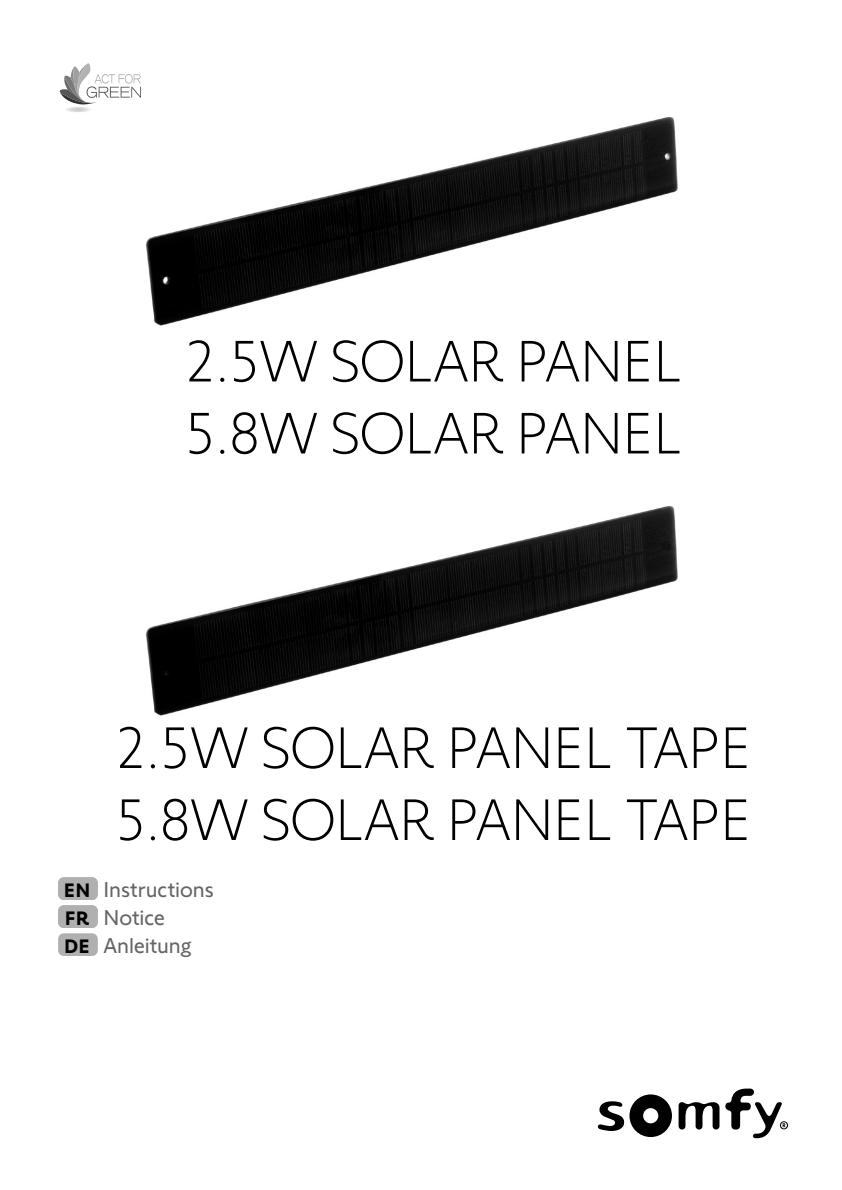
<style>
.page{position:relative;width:842px;height:1190px;background:#fff}
.page>*{position:absolute;margin:0;border:0;box-sizing:border-box;transform-origin:0 0}
.t1{font:300 60px/72px "Somfy Sans";letter-spacing:-.005em;color:#000}
.t2{font:22px/28px "Somfy Sans";letter-spacing:-.005em;color:#656565}
.t3{font:700 20px/28px "Somfy Sans";color:#000;text-align:justify}
</style>
<div class="page">
<svg style="left:597px;top:1094px;width:75px;height:43px"></svg>
<svg style="left:678px;top:1089px;width:110px;height:49px"></svg>
<div style="left:58px;top:877px;width:40px;height:23px;background:#b0b0b0;border-radius:6px"></div>
<div style="left:58px;top:905px;width:40px;height:23px;background:#b0b0b0;border-radius:6px"></div>
<div style="left:58px;top:933px;width:40px;height:23px;background:#b0b0b0;border-radius:6px"></div>
<img style="left:145px;top:506px;width:533px;height:210px">
<img style="left:145px;top:117px;width:533px;height:209px">
<svg style="left:59px;top:63px;width:82px;height:41px"></svg>
<p class="t1" style="left:185px;top:325px;width:499px">2.5W SOLAR PANEL<br>5.8W SOLAR PANEL</p>
<p class="t1" style="left:116px;top:711px;width:638px">2.5W SOLAR PANEL TAPE<br>5.8W SOLAR PANEL TAPE</p>
<p class="t3" style="left:64px;top:877px;width:28px">ENFR FR DE</p>
<p class="t2" style="left:103px;top:877px;width:112px">Instructions<br>Notice<br>Anleitung</p>
</div>
